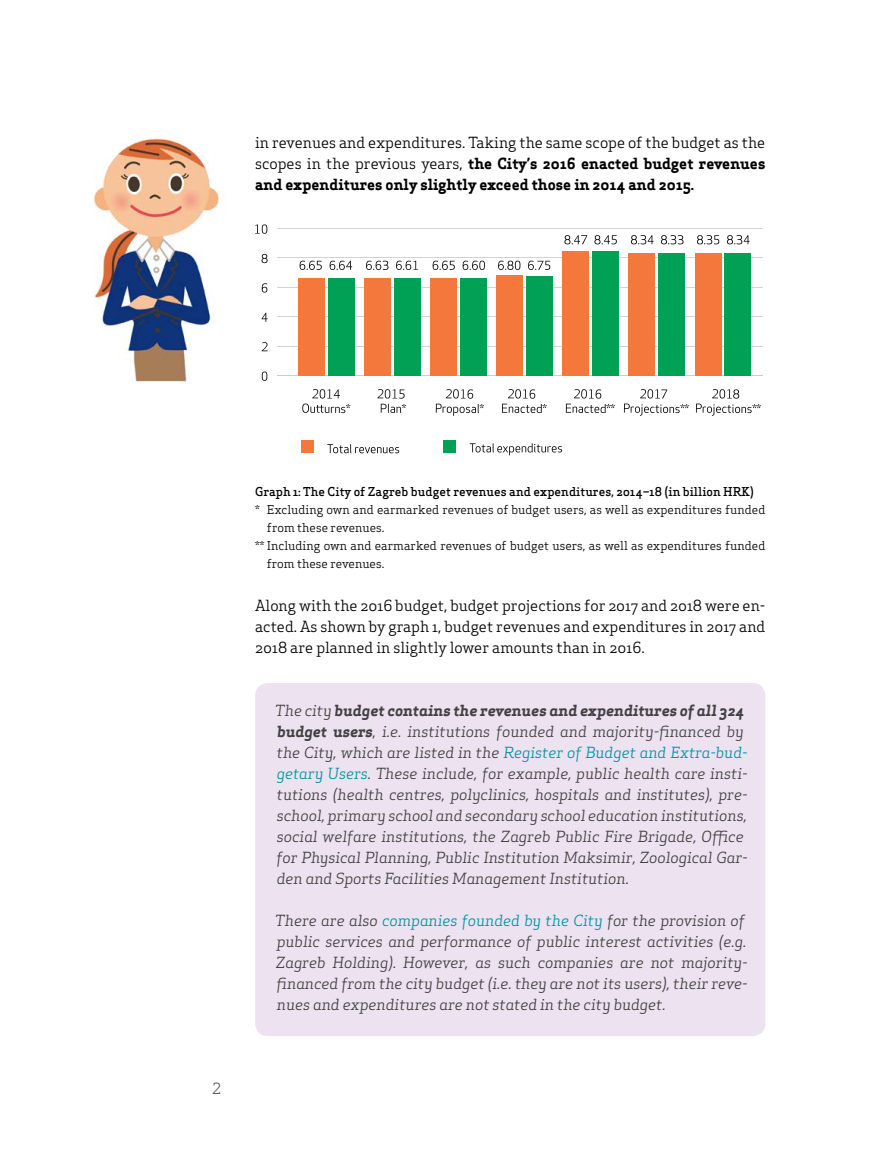
<style>
.page{position:relative;width:893px;height:1170px;background:#fff}
.page>*{position:absolute;margin:0;border:0;box-sizing:border-box;transform-origin:0 0}
.t1{font:italic 15px/21px "Apex Serif";color:#414042}
.t2{font:700 15px/21px "Apex Serif";color:#000;text-align:justify}
.t3{font:15px/21px "Apex Serif";color:#000;text-align:justify}
.t4{font:15px "Apex Serif";color:#58595b}
.t5{font:12px "Apex Serif";color:#000}
.t6{font:500 12px "Apex Serif";color:#000}
.s1{font-weight:400}
.s2{font-weight:700}
.s3{color:#0094a2}
</style>
<div class="page">
<div style="left:255px;top:683px;width:510px;height:352px;background:#ede3f0;border-radius:13px"></div>
<img style="left:94px;top:138px;width:125px;height:245px">
<svg style="left:302px;top:389px;width:48px;height:24px"></svg>
<div style="left:443px;top:440px;width:13px;height:13px;background:#00a055"></div>
<div style="left:301px;top:440px;width:13px;height:13px;background:#f4783b"></div>
<svg style="left:470px;top:443px;width:92px;height:12px"></svg>
<svg style="left:327px;top:444px;width:72px;height:9px"></svg>
<svg style="left:262px;top:371px;width:5px;height:10px"></svg>
<svg style="left:262px;top:342px;width:5px;height:9px"></svg>
<svg style="left:262px;top:313px;width:6px;height:9px"></svg>
<svg style="left:262px;top:283px;width:5px;height:9px"></svg>
<svg style="left:262px;top:254px;width:6px;height:9px"></svg>
<svg style="left:255px;top:224px;width:12px;height:10px"></svg>
<hr style="left:277px;top:346px;width:485px;height:1px;background:#d1d3d4">
<hr style="left:277px;top:316px;width:485px;height:1px;background:#d1d3d4">
<hr style="left:277px;top:287px;width:485px;height:1px;background:#d1d3d4">
<hr style="left:277px;top:258px;width:485px;height:1px;background:#d1d3d4">
<hr style="left:277px;top:228px;width:485px;height:1px;background:#d1d3d4">
<div style="left:724px;top:253px;width:27px;height:122px;background:#00a055"></div>
<div style="left:695px;top:253px;width:26px;height:122px;background:#f4783b"></div>
<div style="left:658px;top:253px;width:27px;height:122px;background:#00a055"></div>
<div style="left:629px;top:253px;width:26px;height:122px;background:#f4783b"></div>
<div style="left:592px;top:251px;width:27px;height:124px;background:#00a055"></div>
<div style="left:563px;top:251px;width:26px;height:124px;background:#f4783b"></div>
<div style="left:526px;top:276px;width:27px;height:99px;background:#00a055"></div>
<div style="left:497px;top:275px;width:26px;height:100px;background:#f4783b"></div>
<div style="left:460px;top:278px;width:27px;height:97px;background:#00a055"></div>
<div style="left:431px;top:278px;width:26px;height:97px;background:#f4783b"></div>
<div style="left:394px;top:278px;width:27px;height:97px;background:#00a055"></div>
<div style="left:364px;top:278px;width:27px;height:97px;background:#f4783b"></div>
<div style="left:328px;top:278px;width:27px;height:97px;background:#00a055"></div>
<div style="left:298px;top:278px;width:27px;height:97px;background:#f4783b"></div>
<svg style="left:594px;top:235px;width:23px;height:9px"></svg>
<svg style="left:564px;top:235px;width:23px;height:9px"></svg>
<svg style="left:661px;top:235px;width:22px;height:9px"></svg>
<svg style="left:631px;top:235px;width:23px;height:9px"></svg>
<svg style="left:727px;top:235px;width:23px;height:9px"></svg>
<svg style="left:697px;top:235px;width:22px;height:9px"></svg>
<svg style="left:528px;top:261px;width:22px;height:9px"></svg>
<svg style="left:498px;top:261px;width:22px;height:9px"></svg>
<svg style="left:396px;top:261px;width:22px;height:9px"></svg>
<svg style="left:366px;top:261px;width:22px;height:9px"></svg>
<svg style="left:463px;top:261px;width:22px;height:9px"></svg>
<svg style="left:433px;top:261px;width:22px;height:9px"></svg>
<svg style="left:330px;top:261px;width:22px;height:9px"></svg>
<svg style="left:300px;top:261px;width:22px;height:9px"></svg>
<svg style="left:377px;top:389px;width:28px;height:9px"></svg>
<svg style="left:381px;top:404px;width:25px;height:9px"></svg>
<svg style="left:436px;top:389px;width:48px;height:27px"></svg>
<svg style="left:502px;top:389px;width:45px;height:24px"></svg>
<svg style="left:566px;top:389px;width:49px;height:24px"></svg>
<svg style="left:624px;top:389px;width:65px;height:27px"></svg>
<svg style="left:696px;top:389px;width:65px;height:27px"></svg>
<p class="t2" style="left:255px;top:132px;width:512px"><span class="s1">in revenues and expenditures. Taking the same scope of the budget as the scopes in the previous years,</span> the City’s 2016 enacted budget revenues and expenditures only slightly exceed those in 2014 and 2015.</p>
<p class="t4" style="left:212px;top:1078px;width:10px">2</p>
<p class="t6" style="left:255px;top:484px;width:500px">Graph 1: The City of Zagreb budget revenues and expenditures, 2014–18 (in billion HRK)</p>
<p class="t5" style="left:255px;top:502px;width:512px">* Excluding own and earmarked revenues of budget users, as well as expenditures funded</p>
<p class="t5" style="left:267px;top:520px;width:119px">from these revenues.</p>
<p class="t5" style="left:255px;top:538px;width:512px">** Including own and earmarked revenues of budget users, as well as expenditures funded</p>
<p class="t5" style="left:267px;top:556px;width:119px">from these revenues.</p>
<p class="t3" style="left:255px;top:594px;width:512px">Along with the 2016 budget, budget projections for 2017 and 2018 were en&shy;acted. As shown by graph 1, budget revenues and expenditures in 2017 and 2018 are planned in slightly lower amounts than in 2016.</p>
<p class="t1" style="left:275px;top:699px;width:474px">The city <span class="s2">budget contains the revenues and expenditures of all 324 budget users</span>, i.e. institutions founded and majority-financed by the City, which are listed in the <span class="s3">Register of Budget and Extra-bud&shy;getary Users</span>. These include, for example, public health care insti&shy;tutions (health centres, polyclinics, hospitals and institutes), pre&shy;school, primary school and secondary school education institutions, social welfare institutions, the Zagreb Public Fire Brigade, Office for Physical Planning, Public Institution Maksimir, Zoological Gar&shy;den and Sports Facilities Management Institution.</p>
<p class="t1" style="left:275px;top:909px;width:474px">There are also <span class="s3">companies founded by the City</span> for the provision of public services and performance of public interest activities (e.g.<br>Zagreb Holding). However, as such companies are not majority&shy;financed from the city budget (i.e. they are not its users), their reve&shy;nues and expenditures are not stated in the city budget.</p>
</div>
